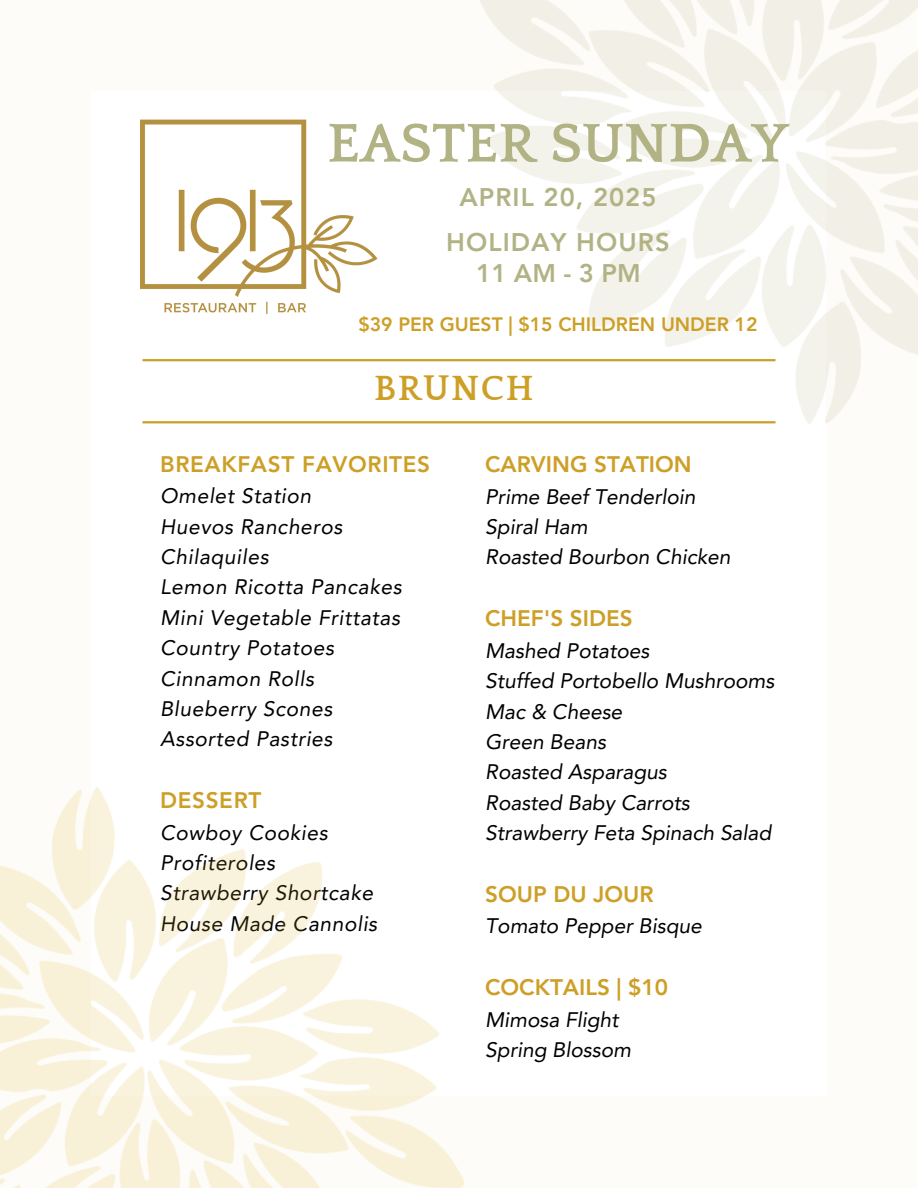
<style>
.page{position:relative;width:918px;height:1188px;background:#fefcf8}
.page>*{position:absolute;margin:0;border:0;box-sizing:border-box;transform-origin:0 0}
.t1{font:700 57px "Quattrocento";color:#b2b385}
.t2{font:700 36px "Quattrocento";letter-spacing:.045em;color:#cd9f26}
.t3{font:800 25.5px/31px "Avenir LT Pro";letter-spacing:.04em;color:#b2b385;text-align:center}
.t4{font:800 22.5px "Avenir LT Pro";color:#cd9f26}
.t5{font:800 22.5px "Avenir LT Pro";letter-spacing:.03em;color:#cd9f26}
.t6{font:italic 21px/30.3px "Avenir LT Pro";color:#000}
.t7{font:italic 21px/30.3px "Avenir LT Pro";letter-spacing:.03em;color:#000}
.t8{font:800 19.35px "Avenir LT Pro";color:#cd9f26}
</style>
<div class="page">
<div style="left:92px;top:92px;width:734px;height:1004px;background:#fff"></div>
<img style="left:140px;top:119px;width:238px;height:195px">
<hr style="left:143px;top:359px;width:632px;height:2px;background:#cd9f26">
<hr style="left:143px;top:421px;width:632px;height:2px;background:#cd9f26">
<img style="left:393px;top:0;width:525px;height:424px">
<img style="left:0;top:787px;width:464px;height:401px">
<h4 class="t1" style="left:327px;top:113px;width:463px">EASTER SUNDAY</h4>
<h2 class="t3" style="left:459px;top:184px;width:199px">APRIL 20, 2025</h2>
<p class="t3" style="left:446px;top:229px;width:225px">HOLIDAY HOURS<br>11AM-3PM</p>
<h4 class="t8" style="left:358px;top:316px;width:401px">$39 PER GUEST | $15 CHILDREN UNDER 12</h4>
<h3 class="t2" style="left:374px;top:369px;width:161px">BRUNCH</h3>
<p class="t5" style="left:160px;top:455px;width:271px">BREAKFAST FAVORITES</p>
<p class="t7" style="left:160px;top:483px;width:243px">Omelet Station<br>Huevos Rancheros<br>Chilaquiles<br>Lemon Ricotta Pancakes<br>Mini Vegetable Frittatas<br>Country Potatoes<br>Cinnamon Rolls<br>Blueberry Scones<br>Assorted Pastries</p>
<h3 class="t5" style="left:160px;top:791px;width:103px">DESSERT</h3>
<h3 class="t7" style="left:160px;top:819px;width:219px">Cowboy Cookies<br>Profiteroles<br>Strawberry Shortcake<br>House Made Cannolis</h3>
<p class="t4" style="left:485px;top:455px;width:208px">CARVING STATION</p>
<p class="t6" style="left:485px;top:483px;width:247px">Prime Beef Tenderloin<br>Spiral Ham<br>Roasted Bourbon Chicken</p>
<h1 class="t4" style="left:485px;top:609px;width:149px">CHEF'S SIDES</h1>
<h1 class="t6" style="left:485px;top:637px;width:291px">Mashed Potatoes<br>Stuffed Portobello Mushrooms<br>Mac &amp; Cheese<br>Green Beans<br>Roasted Asparagus<br>Roasted Baby Carrots<br>Strawberry Feta Spinach Salad</h1>
<p class="t4" style="left:485px;top:885px;width:170px">SOUP DU JOUR</p>
<p class="t6" style="left:485px;top:913px;width:218px">Tomato Pepper Bisque</p>
<p class="t4" style="left:485px;top:978px;width:184px">COCKTAILS | $10</p>
<p class="t6" style="left:485px;top:1006px;width:147px">Mimosa Flight<br>Spring Blossom</p>
</div>
